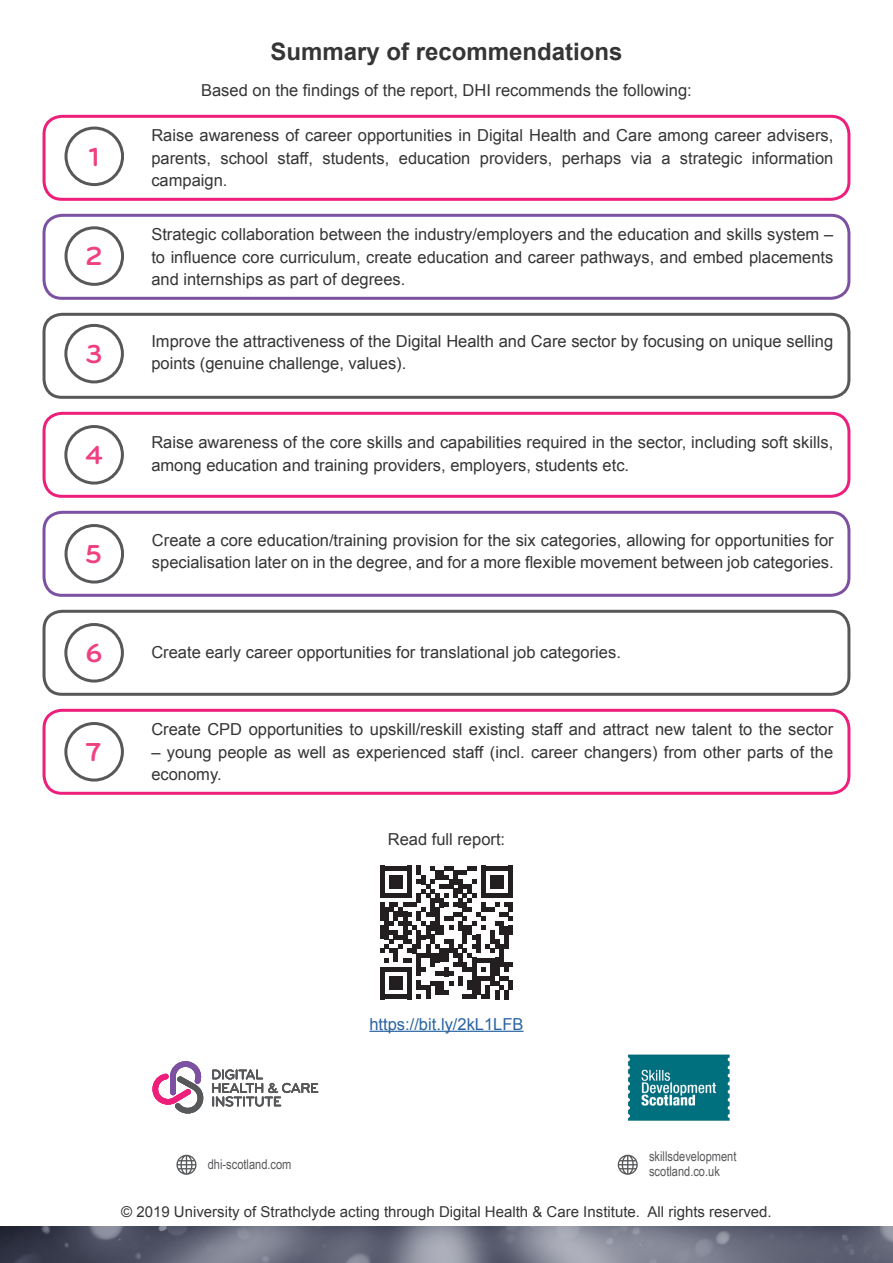
<style>
.page{position:relative;width:893px;height:1263px;background:#fff}
.page>*{position:absolute;margin:0;border:0;box-sizing:border-box;transform-origin:0 0}
.t1{font:700 27px "Bryant";color:#ef4182}
.t2{font:700 24px "Arial";color:#363536}
.t3{font:16.5px/22.5px "Arial";color:#363536}
.t4{font:16.5px "Arial";color:#2964a2}
.t5{font:15px "Arial";color:#363536}
.t6{font:13.5px "Arial Narrow";color:#58595b}
</style>
<div class="page">
<svg style="left:212px;top:1069px;width:106px;height:37px"></svg>
<svg style="left:152px;top:1061px;width:52px;height:52px"></svg>
<div style="left:43px;top:115px;width:807px;height:86px;border:3px solid #ee1e7b;border-radius:18px"></div>
<div style="left:65px;top:127px;width:59px;height:59px;border:3px solid #57585a;border-radius:50%"></div>
<img style="left:627px;top:1054px;width:103px;height:66px">
<img style="left:0;top:1227px;width:893px;height:36px">
<svg style="left:176px;top:1155px;width:20px;height:20px"></svg>
<div style="left:43px;top:214px;width:807px;height:86px;border:3px solid #7c51a1;border-radius:18px"></div>
<div style="left:43px;top:313px;width:807px;height:86px;border:3px solid #57585a;border-radius:18px"></div>
<div style="left:64px;top:324px;width:60px;height:59px;border:3px solid #57585a;border-radius:50%"></div>
<div style="left:43px;top:412px;width:807px;height:86px;border:3px solid #ee1e7b;border-radius:18px"></div>
<div style="left:64px;top:425px;width:60px;height:60px;border:3px solid #57585a;border-radius:50%"></div>
<div style="left:43px;top:511px;width:807px;height:86px;border:3px solid #7c51a1;border-radius:18px"></div>
<div style="left:65px;top:524px;width:59px;height:59px;border:3px solid #57585a;border-radius:50%"></div>
<div style="left:43px;top:610px;width:807px;height:86px;border:3px solid #57585a;border-radius:18px"></div>
<div style="left:64px;top:623px;width:60px;height:59px;border:3px solid #57585a;border-radius:50%"></div>
<div style="left:43px;top:709px;width:807px;height:86px;border:3px solid #ee1e7b;border-radius:18px"></div>
<div style="left:64px;top:722px;width:60px;height:59px;border:3px solid #57585a;border-radius:50%"></div>
<div style="left:65px;top:226px;width:59px;height:60px;border:3px solid #57585a;border-radius:50%"></div>
<svg style="left:618px;top:1155px;width:20px;height:20px"></svg>
<svg style="left:380px;top:866px;width:133px;height:133px"></svg>
<hr style="left:369px;top:1031px;width:154px;height:1px;background:#2964a2">
<p class="t1" style="left:89px;top:140px;width:12px">1</p>
<p class="t1" style="left:85px;top:240px;width:18px">2</p>
<p class="t1" style="left:85px;top:337px;width:19px">3</p>
<p class="t1" style="left:85px;top:438px;width:19px">4</p>
<p class="t1" style="left:85px;top:537px;width:18px">5</p>
<p class="t1" style="left:85px;top:636px;width:18px">6</p>
<p class="t1" style="left:85px;top:735px;width:17px">7</p>
<p class="t2" style="left:270px;top:36px;width:354px">Summary of recommendations</p>
<p class="t3" style="left:201px;top:79px;width:492px">Based on the findings of the report, DHI recommends the following:</p>
<p class="t3" style="left:151px;top:124px;width:683px;text-align:justify">Raise awareness of career opportunities in Digital Health and Care among career advisers, parents, school staff, students, education providers, perhaps via a strategic information campaign.</p>
<p class="t3" style="left:151px;top:223px;width:683px;text-align:justify">Strategic collaboration between the industry/employers and the education and skills system – to influence core curriculum, create education and career pathways, and embed placements and internships as part of degrees.</p>
<p class="t3" style="left:151px;top:330px;width:683px">Improve the attractiveness of the Digital Health and Care sector by focusing on unique selling points (genuine challenge, values).</p>
<p class="t3" style="left:151px;top:431px;width:683px">Raise awareness of the core skills and capabilities required in the sector, including soft skills, among education and training providers, employers, students etc.</p>
<p class="t3" style="left:152px;top:529px;width:683px">Create a core education/training provision for the six categories, allowing for opportunities for specialisation later on in the degree, and for a more flexible movement between job categories.</p>
<p class="t3" style="left:151px;top:641px;width:471px">Create early career opportunities for translational job categories.</p>
<p class="t3" style="left:151px;top:718px;width:683px">Create CPD opportunities to upskill/reskill existing staff and attract new talent to the sector</p>
<p class="t3" style="left:151px;top:741px;width:683px">– young people as well as experienced staff (incl. career changers) from other parts of the economy.</p>
<p class="t3" style="left:388px;top:828px;width:119px">Read full report:</p>
<p class="t6" style="left:208px;top:1154px;width:85px">dhi-scotland.com</p>
<p class="t4" style="left:369px;top:1013px;width:156px">https://bit.ly/2kL1LFB</p>
<p class="t6" style="left:649px;top:1146px;width:89px">skillsdevelopment</p>
<p class="t6" style="left:649px;top:1161px;width:72px">scotland.co.uk</p>
<p class="t5" style="left:121px;top:1201px;width:652px">© 2019 University of Strathclyde acting through Digital Health &amp; Care Institute. All rights reserved.</p>
</div>
